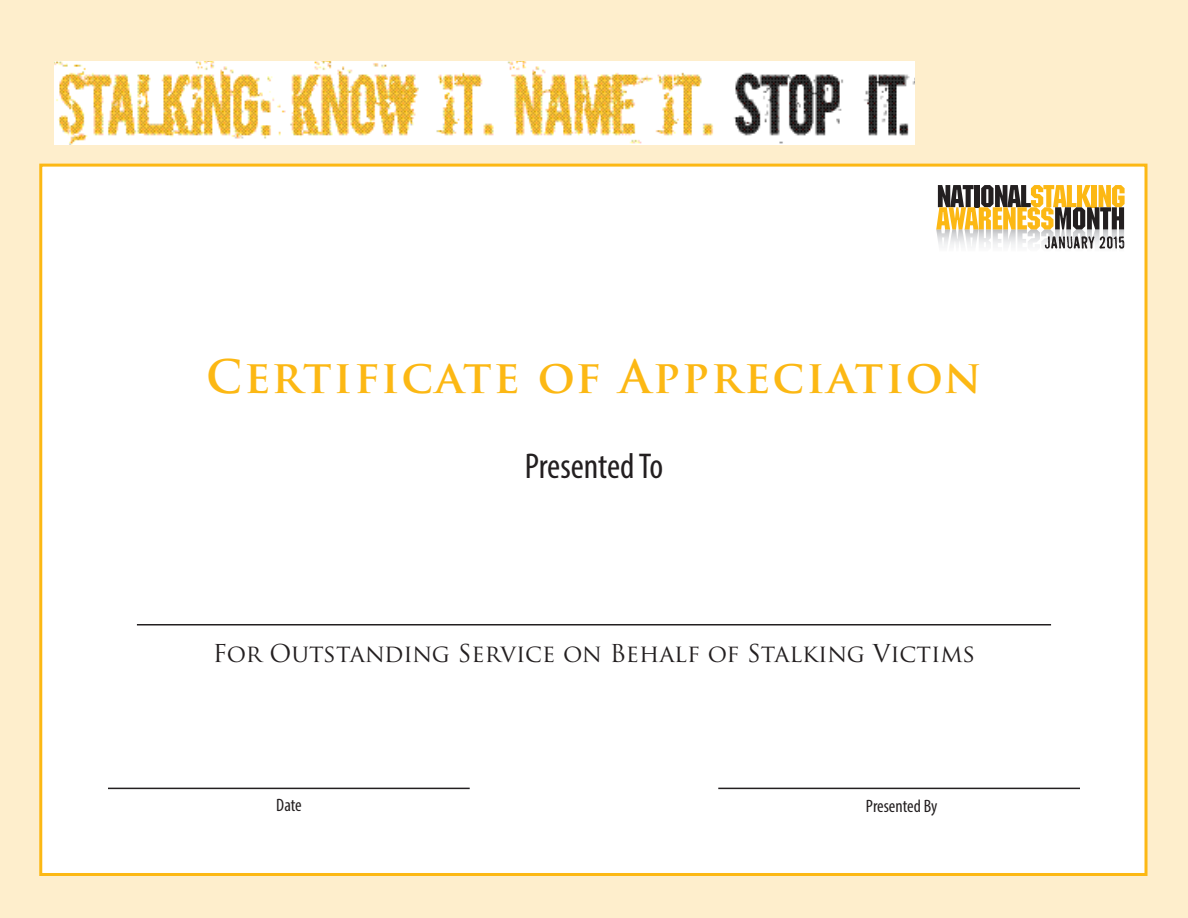
<style>
.page{position:relative;width:1188px;height:918px;background:#fff}
.page>*{position:absolute;margin:0;border:0;box-sizing:border-box;transform-origin:0 0}
.t1{font:700 45px "Trajan Pro";letter-spacing:.05em;color:#fcb814}
.t2{font:condensed 36px "Myriad Pro";letter-spacing:-.005em;color:#231f20}
.t3{font:24px "Trajan Pro";color:#231f20}
.t4{font:condensed 18px "Myriad Pro";letter-spacing:-.005em;color:#231f20}
</style>
<div class="page">
<div style="left:1px;top:0;width:1187px;height:917px;background:#feeecc"></div>
<div style="left:39px;top:164px;width:1109px;height:712px;background:#fff;border:3px solid #fcb814"></div>
<hr style="left:718px;top:788px;width:362px;height:1px;background:#231f20">
<hr style="left:137px;top:624px;width:914px;height:2px;background:#231f20">
<hr style="left:108px;top:788px;width:362px;height:1px;background:#231f20">
<img style="left:54px;top:61px;width:861px;height:83px">
<svg style="left:936px;top:185px;width:189px;height:64px"></svg>
<p class="t1" style="left:206px;top:349px;width:777px">Certificate of Appreciation</p>
<p class="t2" style="left:525px;top:444px;width:140px">Presented To</p>
<p class="t3" style="left:213px;top:638px;width:764px">For Outstanding Service on Behalf of Stalking Victims</p>
<p class="t4" style="left:276px;top:794px;width:27px">Date</p>
<p class="t4" style="left:866px;top:795px;width:73px">Presented By</p>
</div>
